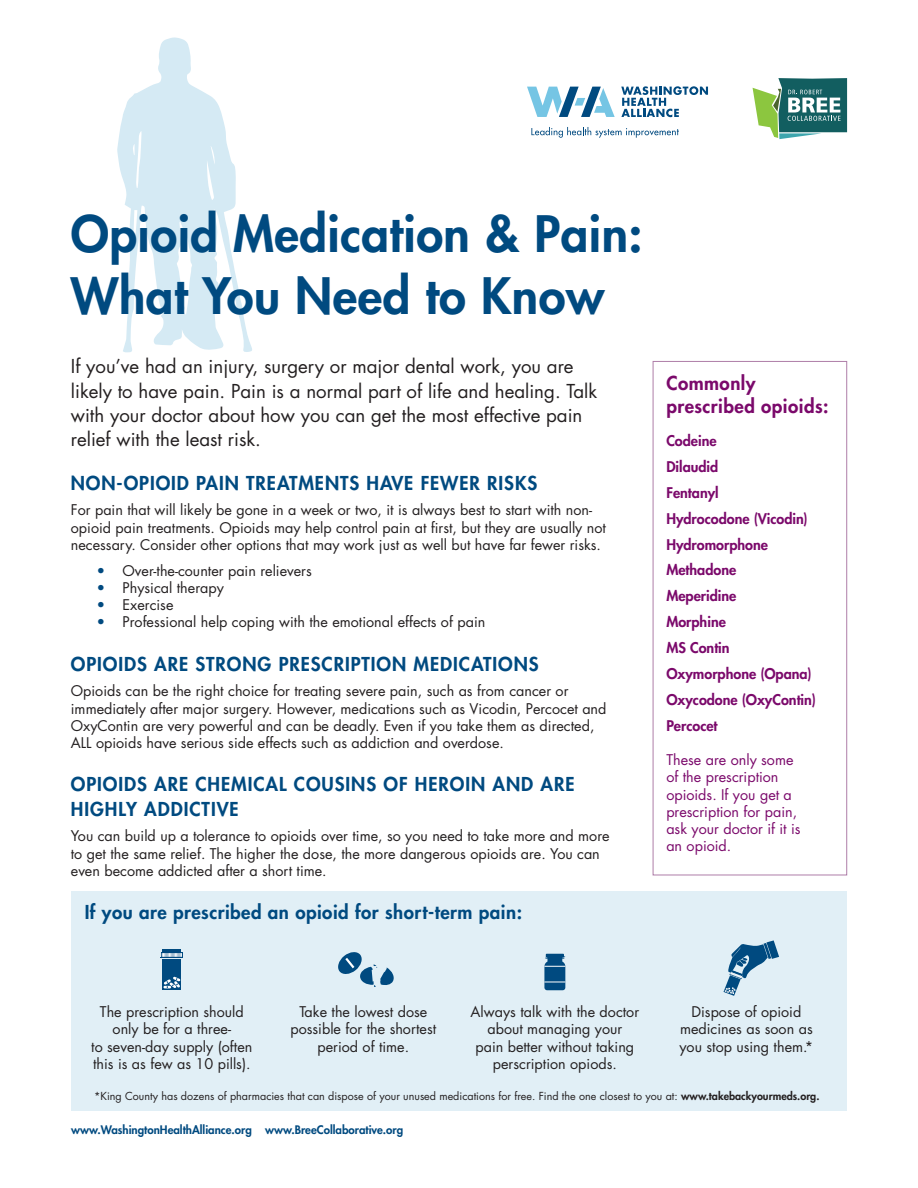
<style>
.page{position:relative;width:918px;height:1188px;background:#fff}
.page>*{position:absolute;margin:0;border:0;box-sizing:border-box;transform-origin:0 0}
.t1{font:800 48.9px/61.8px "Futura Std";letter-spacing:.01em;color:#004a80}
.t2{font:18.75px/24.5px "Futura Std";color:#231f20}
.t3{font:800 18.75px/24.5px "Futura Std";letter-spacing:.05em;color:#004a80}
.t4{font:800 18.75px "Futura Std";letter-spacing:.025em;color:#004a80}
.t5{font:800 18.75px/23px "Futura Std";letter-spacing:.025em;color:#7b096b}
.t6{font:14.4px/17.2px "Futura Std";color:#231f20;text-align:center}
.t7{font:800 14.4px/25.8px "Futura Std";color:#7b096b}
.t8{font:14.4px/17.2px "Futura Std";color:#7b096b}
.t9{font:800 11.55px "Futura Std";color:#004a80}
.t10{font:10.8px "Futura Std";color:#231f20}
.s1{font-weight:800;color:#004a80}
.s2{font-weight:800}
</style>
<div class="page">
<div style="left:71px;top:891px;width:776px;height:220px;background:#e1eff6"></div>
<svg style="left:117px;top:37px;width:135px;height:316px"></svg>
<svg style="left:621px;top:86px;width:87px;height:31px"></svg>
<svg style="left:531px;top:127px;width:148px;height:11px"></svg>
<svg style="left:527px;top:87px;width:88px;height:30px"></svg>
<svg style="left:753px;top:78px;width:94px;height:61px"></svg>
<div style="left:653px;top:361px;width:194px;height:514px;border:1px solid #ae7da8"></div>
<div style="left:161px;top:952px;width:22px;height:6px;background:#004a80"></div>
<div style="left:162px;top:950px;width:19px;height:5px;background:#004a80"></div>
<div style="left:163px;top:949px;width:18px;height:5px;background:#004a80"></div>
<svg style="left:161px;top:953px;width:21px;height:4px"></svg>
<div style="left:162px;top:959px;width:19px;height:31px;background:#004a80"></div>
<svg style="left:163px;top:977px;width:17px;height:11px"></svg>
<svg style="left:338px;top:952px;width:56px;height:35px"></svg>
<svg style="left:544px;top:954px;width:21px;height:36px"></svg>
<svg style="left:724px;top:940px;width:55px;height:56px"></svg>
<h1 class="t1" style="left:71px;top:207px;width:573px">Opioid Medication &amp; Pain:<br>What You Need to Know</h1>
<h2 class="t2" style="left:71px;top:355px;width:528px">If you’ve had an injury, surgery or major dental work, you are likely to have pain. Pain is a normal part of life and healing. Talk with your doctor about how you can get the most effective pain relief with the least risk.</h2>
<h2 class="t3" style="left:71px;top:472px;width:468px">NON-OPIOID PAIN TREATMENTS HAVE FEWER RISKS</h2>
<p class="t6" style="left:71px;top:502px;width:537px;text-align:left">For pain that will likely be gone in a week or two, it is always best to start with non&shy;opioid pain treatments. Opioids may help control pain at first, but they are usually not necessary. Consider other options that may work just as well but have far fewer risks.</p>
<p class="t6" style="left:97px;top:563px;width:217px"><span class="s1">•</span> Over-the-counter pain relievers</p>
<p class="t6" style="left:97px;top:580px;width:129px"><span class="s1">•</span> Physical therapy</p>
<p class="t6" style="left:97px;top:597px;width:78px"><span class="s1">•</span> Exercise</p>
<p class="t6" style="left:97px;top:614px;width:390px"><span class="s1">•</span> Professional help coping with the emotional effects of pain</p>
<h2 class="t3" style="left:71px;top:653px;width:469px">OPIOIDS ARE STRONG PRESCRIPTION MEDICATIONS</h2>
<p class="t6" style="left:71px;top:683px;width:537px;text-align:left">Opioids can be the right choice for treating severe pain, such as from cancer or immediately after major surgery. However, medications such as Vicodin, Percocet and OxyContin are very powerful and can be deadly. Even if you take them as directed, ALL opioids have serious side effects such as addiction and overdose.</p>
<h2 class="t3" style="left:71px;top:773px;width:505px">OPIOIDS ARE CHEMICAL COUSINS OF HEROIN AND ARE<br>HIGHLY ADDICTIVE</h2>
<p class="t6" style="left:71px;top:828px;width:540px;text-align:left">You can build up a tolerance to opioids over time, so you need to take more and more to get the same relief. The higher the dose, the more dangerous opioids are. You can even become addicted after a short time.</p>
<h2 class="t4" style="left:85px;top:904px;width:439px">If you are prescribed an opioid for short-term pain:</h2>
<h2 class="t5" style="left:666px;top:373px;width:164px">Commonly prescribed opioids:</h2>
<p class="t7" style="left:666px;top:429px;width:151px">Codeine<br>Dilaudid<br>Fentanyl<br>Hydrocodone (Vicodin)<br>Hydromorphone<br>Methadone<br>Meperidine<br>Morphine<br>MS Contin<br>Oxymorphone (Opana)<br>Oxycodone (OxyContin)<br>Percocet</p>
<p class="t8" style="left:666px;top:752px;width:136px">These are only some of the prescription opioids. If you get a prescription for pain, ask your doctor if it is an opioid.</p>
<p class="t6" style="left:91px;top:1004px;width:163px">The prescription should only be for a three-<br>to seven-day supply (often this is as few as 10 pills).</p>
<p class="t6" style="left:290px;top:1004px;width:147px">Take the lowest dose possible for the shortest period of time.</p>
<p class="t6" style="left:471px;top:1004px;width:170px">Always talk with the doctor about managing your<br>pain better without taking perscription opiods.</p>
<p class="t6" style="left:679px;top:1004px;width:135px">Dispose of opioid medicines as soon as you stop using them.*</p>
<p class="t10" style="left:94px;top:1091px;width:727px">*King County has dozens of pharmacies that can dispose of your unused medications for free. Find the one closest to you at: <span class="s2">www.takebackyourmeds.org.</span></p>
<p class="t9" style="left:71px;top:1125px;width:334px">www.WashingtonHealthAlliance.org www.BreeCollaborative.org</p>
</div>
